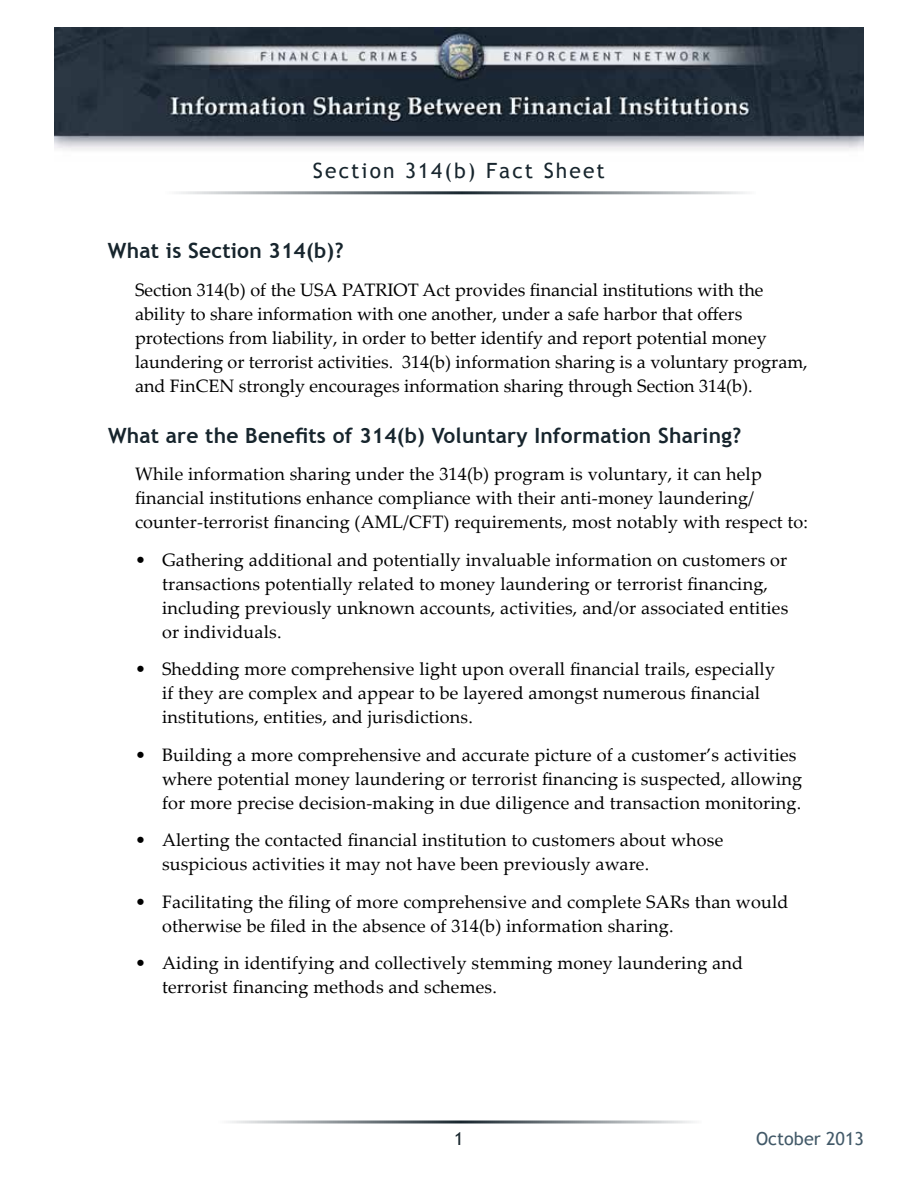
<style>
.page{position:relative;width:918px;height:1188px;background:#fff}
.page>*{position:absolute;margin:0;border:0;box-sizing:border-box;transform-origin:0 0}
.t1{font:700 21px "Trebuchet MS";letter-spacing:.01em;color:#17252d}
.t2{font:21px "Trebuchet MS";letter-spacing:.1em;color:#17252d}
.P_Bullets_Blank{font:18px/24px "Palatino Linotype";letter-spacing:.01em;color:#000}
.P_Body_Text{font:18px/24px "Palatino Linotype";color:#000}
.t3{font:18px "Trebuchet MS";color:#425968}
.t4{font:18px "Trebuchet MS";color:#17252d}
</style>
<div class="page">
<svg style="left:228px;top:1120px;width:467px;height:4px"></svg>
<img style="left:54px;top:27px;width:810px;height:123px">
<p class="t2" style="left:313px;top:158px;width:294px">Section 314(b) Fact Sheet</p>
<h1 class="t1" style="left:108px;top:238px;width:237px">What is Section 314(b)?</h1>
<p class="P_Body_Text" style="left:135px;top:277px;width:674px">Section 314(b) of the USA PATRIOT Act provides financial institutions with the ability to share information with one another, under a safe harbor that offers protections from liability, in order to better identify and report potential money laundering or terrorist activities. 314(b) information sharing is a voluntary program, and FinCEN strongly encourages information sharing through Section 314(b).</p>
<h1 class="t1" style="left:108px;top:422px;width:635px">What are the Benefits of 314(b) Voluntary Information Sharing?</h1>
<p class="P_Body_Text" style="left:135px;top:462px;width:675px">While information sharing under the 314(b) program is voluntary, it can help financial institutions enhance compliance with their anti-money laundering/ counter-terrorist financing (AML/CFT) requirements, most notably with respect to:</p>
<p class="P_Bullets_Blank" style="left:162px;top:547px;width:628px;text-indent:-27px">• Gathering additional and potentially invaluable information on customers or transactions potentially related to money laundering or terrorist financing, including previously unknown accounts, activities, and/or associated entities or individuals.</p>
<p class="P_Bullets_Blank" style="left:162px;top:657px;width:615px;text-indent:-27px">• Shedding more comprehensive light upon overall financial trails, especially if they are complex and appear to be layered amongst numerous financial institutions, entities, and jurisdictions.</p>
<p class="P_Bullets_Blank" style="left:162px;top:742px;width:642px;text-indent:-27px">• Building a more comprehensive and accurate picture of a customer’s activities where potential money laundering or terrorist financing is suspected, allowing for more precise decision-making in due diligence and transaction monitoring.</p>
<p class="P_Bullets_Blank" style="left:162px;top:828px;width:563px;text-indent:-27px">• Alerting the contacted financial institution to customers about whose suspicious activities it may not have been previously aware.</p>
<p class="P_Bullets_Blank" style="left:162px;top:889px;width:628px;text-indent:-27px">• Facilitating the filing of more comprehensive and complete SARs than would otherwise be filed in the absence of 314(b) information sharing.</p>
<p class="P_Bullets_Blank" style="left:162px;top:951px;width:583px;text-indent:-27px">• Aiding in identifying and collectively stemming money laundering and terrorist financing methods and schemes.</p>
<p class="t4" style="left:454px;top:1128px;width:11px">1</p>
<p class="t3" style="left:756px;top:1128px;width:109px">October 2013</p>
</div>
